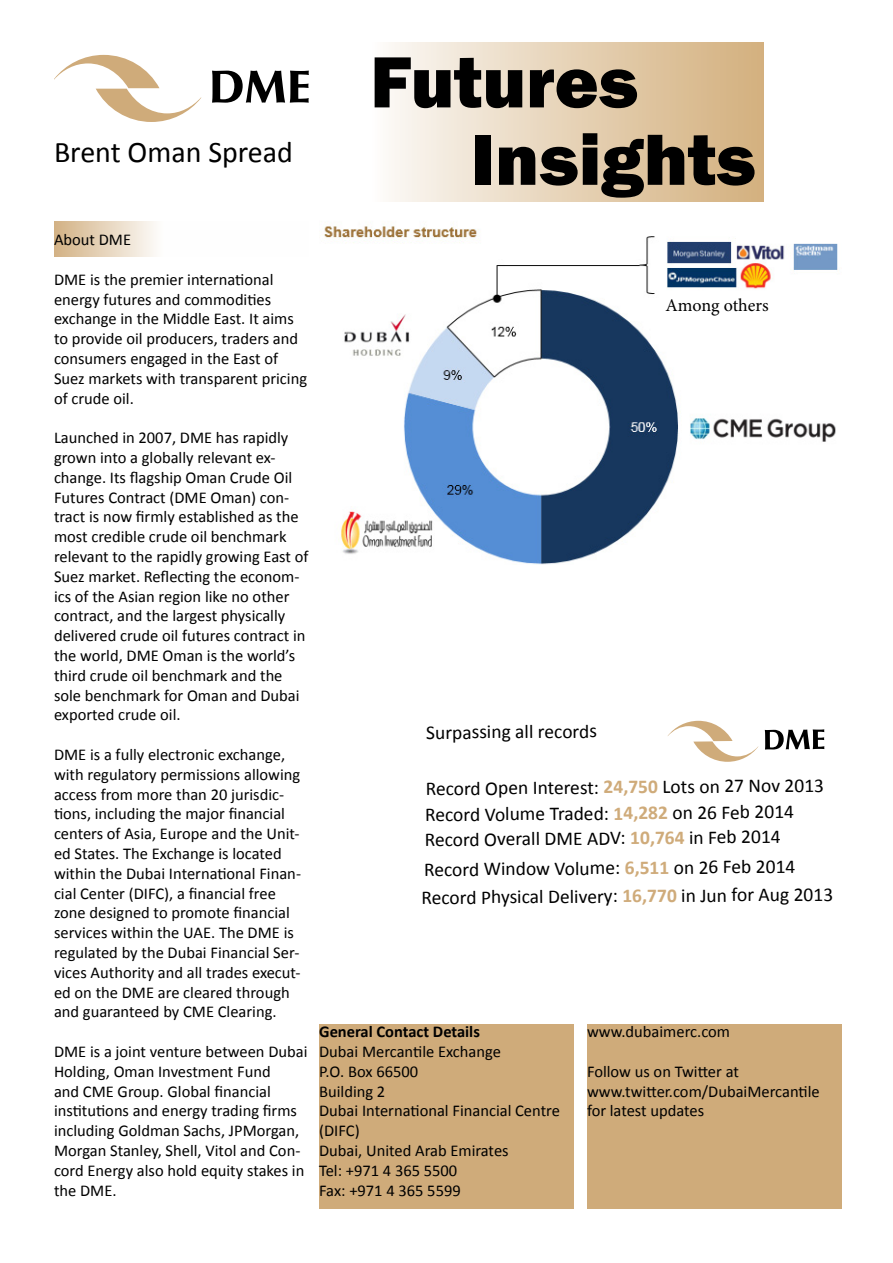
<style>
.page{position:relative;width:893px;height:1263px;background:#fff}
.page>*{position:absolute;margin:0;border:0;box-sizing:border-box;transform-origin:0 0}
.t1{font:800 75px "Franklin Gothic";color:#000}
.t2{font:30px "Calibri";color:#000}
.t3{font:19.5px/26.2px "Calibri";letter-spacing:-.01em;color:#000}
.t4{font:18px "Minion Pro";letter-spacing:-.005em;color:#000}
.t5{font:16.5px/19.8px "Calibri";color:#000}
.t6{font:700 16.5px "Calibri";color:#000}
.s1{font-weight:700;color:#cfab7a}
</style>
<div class="page">
<div style="left:370px;top:43px;width:394px;height:158px;background:linear-gradient(to right,#fcfaf8,#d2af7c)"></div>
<svg style="left:54px;top:222px;width:101px;height:35px;background:#e6d4bb"></svg>
<img style="left:322px;top:226px;width:518px;height:339px">
<svg style="left:668px;top:721px;width:90px;height:41px"></svg>
<svg style="left:765px;top:729px;width:59px;height:20px"></svg>
<div style="left:319px;top:1025px;width:255px;height:184px;background:#cfab7a"></div>
<div style="left:587px;top:1025px;width:255px;height:184px;background:#cfab7a"></div>
<svg style="left:54px;top:55px;width:147px;height:67px"></svg>
<svg style="left:212px;top:71px;width:97px;height:32px"></svg>
<h1 class="t1" style="left:370px;top:34px;width:270px">Futures</h1>
<h2 class="t2" style="left:54px;top:131px;width:241px">Brent Oman Spread</h2>
<h1 class="t1" style="left:471px;top:111px;width:286px">Insights</h1>
<p class="t5" style="left:54px;top:229px;width:79px">About DME</p>
<p class="t5" style="left:54px;top:269px;width:255px">DME is the premier international energy futures and commodities exchange in the Middle East. It aims to provide oil producers, traders and consumers engaged in the East of<br>Suez markets with transparent pricing of crude oil.</p>
<p class="t5" style="left:54px;top:427px;width:256px">Launched in 2007, DME has rapidly grown into a globally relevant ex&shy;change. Its flagship Oman Crude Oil Futures Contract (DME Oman) con&shy;tract is now firmly established as the most credible crude oil benchmark relevant to the rapidly growing East of Suez market. Reflecting the econom&shy;ics of the Asian region like no other contract, and the largest physically delivered crude oil futures contract in the world, DME Oman is the world’s third crude oil benchmark and the sole benchmark for Oman and Dubai exported crude oil.</p>
<p class="t5" style="left:54px;top:744px;width:249px">DME is a fully electronic exchange, with regulatory permissions allowing access from more than 20 jurisdic&shy;tions, including the major financial centers of Asia, Europe and the Unit&shy;ed States. The Exchange is located within the Dubai International Finan&shy;cial Center (DIFC), a financial free zone designed to promote financial services within the UAE. The DME is regulated by the Dubai Financial Ser&shy;vices Authority and all trades execut&shy;ed on the DME are cleared through and guaranteed by CME Clearing.</p>
<p class="t5" style="left:54px;top:1041px;width:255px">DME is a joint venture between Dubai<br>Holding, Oman Investment Fund<br>and CME Group. Global financial institutions and energy trading firms including Goldman Sachs, JPMorgan,<br>Morgan Stanley, Shell, Vitol and Con&shy;cord Energy also hold equity stakes in the DME.</p>
<p class="t4" style="left:665px;top:293px;width:105px">Among others</p>
<p class="t3" style="left:426px;top:718px;width:173px">Surpassing all records</p>
<p class="t3" style="left:425px;top:773px;width:401px">Record Open Interest: <span class="s1">24,750</span> Lots on 27 Nov 2013<br>Record Volume Traded: <span class="s1">14,282</span> on 26 Feb 2014</p>
<p class="t3" style="left:424px;top:854px;width:373px">Record Window Volume: <span class="s1">6,511</span> on 26 Feb 2014</p>
<p class="t3" style="left:425px;top:825px;width:358px">Record Overall DME ADV: <span class="s1">10,764</span> in Feb 2014</p>
<p class="t3" style="left:422px;top:882px;width:413px">Record Physical Delivery: <span class="s1">16,770</span> in Jun for Aug 2013</p>
<p class="t6" style="left:319px;top:1020px;width:162px">General Contact Details</p>
<p class="t5" style="left:319px;top:1041px;width:242px">Dubai Mercantile Exchange<br>P.O. Box 66500<br>Building 2<br>Dubai International Financial Centre (DIFC)<br>Dubai, United Arab Emirates<br>Tel: +971 4 365 5500<br>Fax: +971 4 365 5599</p>
<p class="t5" style="left:587px;top:1021px;width:145px">www.dubaimerc.com</p>
<p class="t5" style="left:587px;top:1061px;width:234px">Follow us on Twitter at www.twitter.com/DubaiMercantile for latest updates</p>
</div>
